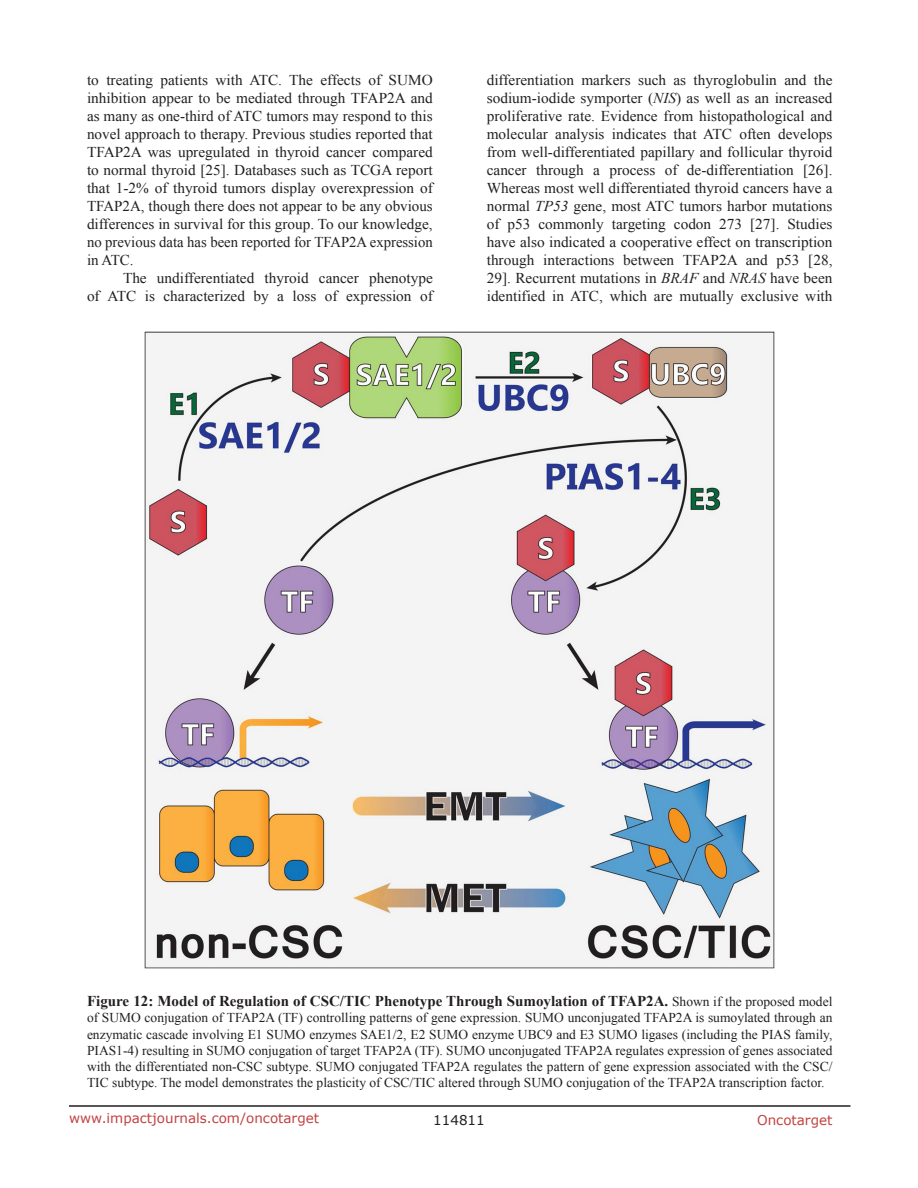
<style>
.page{position:relative;width:918px;height:1188px;background:#fff}
.page>*{position:absolute;margin:0;border:0;box-sizing:border-box;transform-origin:0 0}
.BodyText{font:15px/18px "Times New Roman";color:#231f20;text-align:justify}
.figuretext{font:700 15px "Times New Roman";color:#231f20}
.figuretext-2{font:13.5px/16.2px "Times New Roman";color:#231f20;text-align:justify}
.t1{font:13.5px "Verdana";color:#c24141}
.t2{font:13.5px "Verdana";color:#231f20}
.s1{font-style:italic}
.s2{font-weight:400;font-size:13.5px}
</style>
<div class="page">
<hr style="left:69px;top:1105px;width:781px;height:2px;background:#231f20">
<img style="left:145px;top:332px;width:630px;height:637px">
<p class="BodyText" style="left:87px;top:71px;width:347px">to treating patients with ATC. The effects of SUMO inhibition appear to be mediated through TFAP2A and as many as one-third of ATC tumors may respond to this novel approach to therapy. Previous studies reported that TFAP2A was upregulated in thyroid cancer compared to normal thyroid [25]. Databases such as TCGA report that 1-2% of thyroid tumors display overexpression of TFAP2A, though there does not appear to be any obvious differences in survival for this group. To our knowledge, no previous data has been reported for TFAP2A expression in ATC.</p>
<p class="BodyText" style="left:87px;top:269px;width:347px;text-align:right">The undifferentiated thyroid cancer phenotype<br>of ATC is characterized by a loss of expression of</p>
<p class="BodyText" style="left:487px;top:71px;width:347px">differentiation markers such as thyroglobulin and the sodium-iodide symporter (<span class="s1">NIS</span>) as well as an increased proliferative rate. Evidence from histopathological and molecular analysis indicates that ATC often develops from well-differentiated papillary and follicular thyroid cancer through a process of de-differentiation [26].<br>Whereas most well differentiated thyroid cancers have a normal <span class="s1">TP53</span> gene, most ATC tumors harbor mutations of p53 commonly targeting codon 273 [27]. Studies have also indicated a cooperative effect on transcription through interactions between TFAP2A and p53 [28, 29]. Recurrent mutations in <span class="s1">BRAF</span> and <span class="s1">NRAS</span> have been identified in ATC, which are mutually exclusive with</p>
<p class="figuretext" style="left:87px;top:991px;width:747px">Figure 12: Model of Regulation of CSC/TIC Phenotype Through Sumoylation of TFAP2A. <span class="s2">Shown if the proposed model</span></p>
<p class="figuretext-2" style="left:87px;top:1010px;width:747px">of SUMO conjugation of TFAP2A (TF) controlling patterns of gene expression. SUMO unconjugated TFAP2A is sumoylated through an enzymatic cascade involving E1 SUMO enzymes SAE1/2, E2 SUMO enzyme UBC9 and E3 SUMO ligases (including the PIAS family, PIAS1-4) resulting in SUMO conjugation of target TFAP2A (TF). SUMO unconjugated TFAP2A regulates expression of genes associated with the differentiated non-CSC subtype. SUMO conjugated TFAP2A regulates the pattern of gene expression associated with the CSC/ TIC subtype. The model demonstrates the plasticity of CSC/TIC altered through SUMO conjugation of the TFAP2A transcription factor.</p>
<p class="t1" style="left:69px;top:1109px;width:252px">www.impactjournals.com/oncotarget</p>
<p class="t2" style="left:433px;top:1111px;width:53px">114811</p>
<p class="t1" style="left:757px;top:1111px;width:77px">Oncotarget</p>
</div>
